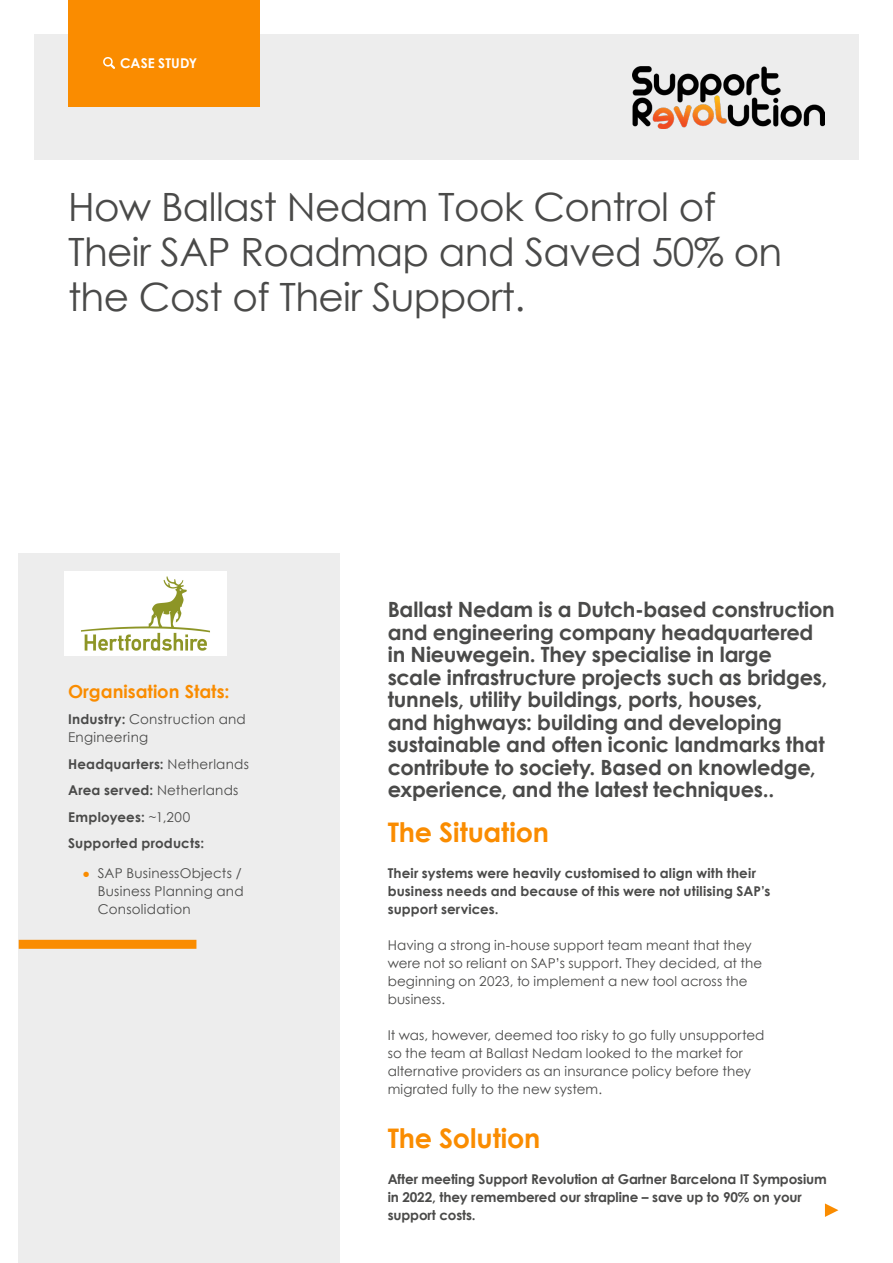
<style>
.page{position:relative;width:893px;height:1263px;background:#fff}
.page>*{position:absolute;margin:0;border:0;box-sizing:border-box;transform-origin:0 0}
.SR_Headline{font:39px/45px "Century Gothic";letter-spacing:-.015em;color:#4a4a49}
.SR_Body_text{font:700 27px "Century Gothic";letter-spacing:-.005em;color:#fa8c00}
.SR_Body_text-2{font:700 21px/22.5px "Century Gothic";letter-spacing:-.01em;color:#4a4a49}
.SR_Subhead{font:700 18px "Century Gothic";color:#fa8c00}
.SR_Body_text-3{font:13.5px/18px "Century Gothic";letter-spacing:.005em;color:#4a4a49}
.SR_Body_text-4{font:700 13.5px/18px "Century Gothic";letter-spacing:-.01em;color:#4a4a49}
.SR_Body_text-5{font:700 13.5px/18px "Century Gothic";letter-spacing:.01em;color:#4a4a49}
.SR_Body_Bold{font:700 13.5px "Century Gothic";letter-spacing:.015em;color:#4a4a49}
.SR_Body_Bold-2{font:13.5px/18px "Century Gothic";letter-spacing:.02em;color:#4a4a49}
.SR_Body_text-6{font:700 13.5px "Century Gothic";letter-spacing:.005em;color:#fff}
.s1{font-weight:700}
.s2{font-weight:400}
.s3{font-size:18px;color:#fa8c00}
</style>
<div class="page">
<div style="left:19px;top:553px;width:321px;height:710px;background:#ededed"></div>
<div style="left:34px;top:34px;width:825px;height:125px;background:#ededed"></div>
<div style="left:19px;top:940px;width:177px;height:9px;background:#fa8c00"></div>
<svg style="left:825px;top:1203px;width:13px;height:14px"></svg>
<img style="left:632px;top:67px;width:193px;height:62px">
<div style="left:68px;top:0;width:191px;height:106px;background:#fa8c00"></div>
<svg style="left:103px;top:57px;width:12px;height:12px"></svg>
<img style="left:65px;top:571px;width:161px;height:85px">
<p class="SR_Body_text-6" style="left:120px;top:53px;width:79px">CASE STUDY</p>
<p class="SR_Headline" style="left:68px;top:184px;width:716px">How Ballast Nedam Took Control of<br>Their SAP Roadmap and Saved 50% on the Cost of Their Support.</p>
<p class="SR_Subhead" style="left:68px;top:677px;width:163px">Organisation Stats:</p>
<p class="SR_Body_Bold-2" style="left:68px;top:710px;width:179px"><span class="s1">Industry:</span> Construction and<br>Engineering</p>
<p class="SR_Body_Bold" style="left:68px;top:753px;width:182px">Headquarters: <span class="s2">Netherlands</span></p>
<p class="SR_Body_Bold" style="left:68px;top:780px;width:172px">Area served: <span class="s2">Netherlands</span></p>
<p class="SR_Body_Bold" style="left:68px;top:806px;width:124px">Employees: <span class="s2">~1,200</span></p>
<p class="SR_Body_Bold" style="left:68px;top:833px;width:138px">Supported products:</p>
<p class="SR_Body_text-3" style="left:98px;top:864px;width:147px;text-indent:-17px"><span class="s3">•</span> SAP BusinessObjects /<br>Business Planning and<br>Consolidation</p>
<p class="SR_Body_text-2" style="left:388px;top:598px;width:448px">Ballast Nedam is a Dutch-based construction and engineering company headquartered in Nieuwegein. They specialise in large<br>scale infrastructure projects such as bridges, tunnels, utility buildings, ports, houses,<br>and highways: building and developing sustainable and often iconic landmarks that contribute to society. Based on knowledge, experience, and the latest techniques..</p>
<p class="SR_Body_text" style="left:388px;top:812px;width:163px">The Situation</p>
<p class="SR_Body_text-5" style="left:388px;top:864px;width:384px">Their systems were heavily customised to align with their business needs and because of this were not utilising SAP’s support services.</p>
<p class="SR_Body_text-3" style="left:388px;top:936px;width:376px">Having a strong in-house support team meant that they were not so reliant on SAP’s support. They decided, at the beginning on 2023, to implement a new tool across the business.</p>
<p class="SR_Body_text-3" style="left:388px;top:1026px;width:378px">It was, however, deemed too risky to go fully unsupported so the team at Ballast Nedam looked to the market for alternative providers as an insurance policy before they migrated fully to the new system.</p>
<p class="SR_Body_text" style="left:388px;top:1118px;width:154px">The Solution</p>
<p class="SR_Body_text-4" style="left:388px;top:1170px;width:441px">After meeting Support Revolution at Gartner Barcelona IT Symposium in 2022, they remembered our strapline – save up to 90% on your support costs.</p>
</div>
